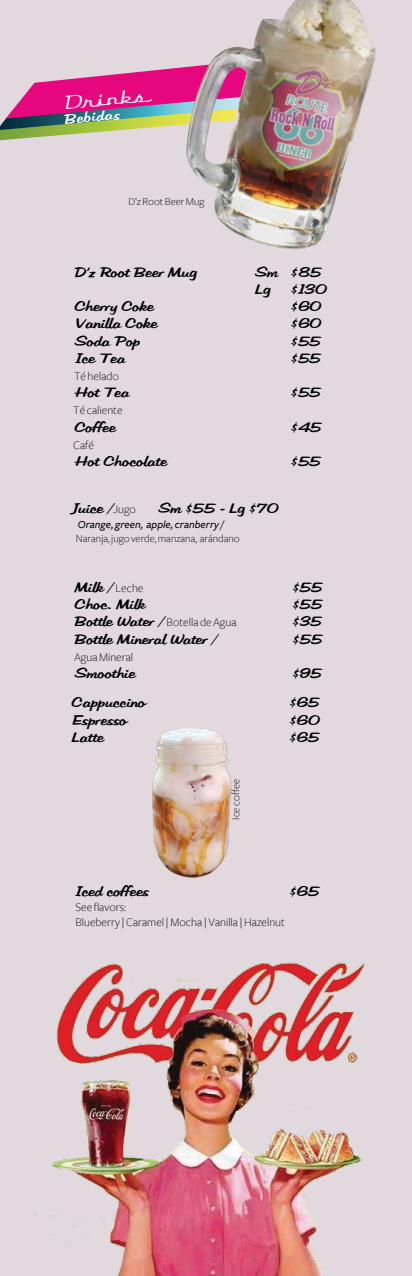
<style>
.page{position:relative;width:412px;height:1276px;background:#fff}
.page>*{position:absolute;margin:0;border:0;box-sizing:border-box;transform-origin:0 0}
.t1{font:20.4px "Rocket Script";color:#fff}
.t2{font:14px/17.2px "HFF Low Sun";color:#010101}
.t3{font:14px "HFF Low Sun";color:#fff}
.t4{font:300 12px/14.4px "Freight Sans";color:#010101}
.t5{font:300 11px "Freight Sans";color:#010101}
.t6{font:italic 500 11px "Freight Sans";color:#010101}
.s1{font-family:"Freight Sans";font-weight:300;font-size:12px}
.s2{font-family:"HFF Low Sun";font-weight:400;font-size:14px}
</style>
<div class="page">
<img style="left:21px;top:956px;width:368px;height:320px">
<svg style="left:0;top:53px;width:185px;height:87px;background:#c4819e"></svg>
<img style="left:138px;top:715px;width:114px;height:182px">
<img style="left:185px;top:0;width:191px;height:249px">
<h1 class="t1" style="left:64px;top:91px;width:84px;rotate:-6deg">Drinks</h1>
<p class="t3" style="left:64px;top:110px;width:57px;rotate:-5deg">Bebidas</p>
<p class="t5" style="left:128px;top:196px;width:77px">D’z Root Beer Mug</p>
<p class="t2" style="left:74px;top:263px;width:123px">D’z Root Beer Mug</p>
<p class="t2" style="left:254px;top:263px;width:68px">Sm $85<br>Lg</p>
<p class="t2" style="left:290px;top:280px;width:38px">$130</p>
<p class="t2" style="left:74px;top:298px;width:80px">Cherry Coke</p>
<p class="t2" style="left:290px;top:298px;width:32px">$60</p>
<p class="t2" style="left:74px;top:315px;width:84px">Vanilla Coke</p>
<p class="t2" style="left:290px;top:315px;width:32px">$60</p>
<p class="t2" style="left:74px;top:332px;width:67px">Soda Pop</p>
<p class="t2" style="left:290px;top:332px;width:31px">$55</p>
<p class="t2" style="left:74px;top:349px;width:52px">Ice Tea</p>
<p class="t2" style="left:290px;top:349px;width:31px">$55</p>
<p class="t4" style="left:74px;top:369px;width:46px">Té helado</p>
<p class="t2" style="left:74px;top:384px;width:56px">Hot Tea</p>
<p class="t2" style="left:290px;top:384px;width:31px">$55</p>
<p class="t4" style="left:73px;top:403px;width:51px">Té caliente</p>
<p class="t2" style="left:74px;top:418px;width:42px">Coffee</p>
<p class="t2" style="left:290px;top:418px;width:32px">$45</p>
<p class="t4" style="left:73px;top:438px;width:22px">Café</p>
<p class="t2" style="left:74px;top:452px;width:93px">Hot Chocolate</p>
<p class="t2" style="left:290px;top:452px;width:31px">$55</p>
<p class="t2" style="left:71px;top:499px;width:66px">Juice / <span class="s1">Jugo</span></p>
<p class="t2" style="left:158px;top:499px;width:122px">Sm $55 - Lg $70</p>
<p class="t6" style="left:78px;top:518px;width:146px">Orange, green, apple, cranberry /</p>
<p class="t5" style="left:76px;top:533px;width:165px">Naranja, jugo verde, manzana, arándano</p>
<p class="t2" style="left:74px;top:578px;width:70px">Milk / <span class="s1">Leche</span></p>
<p class="t2" style="left:292px;top:578px;width:31px">$55</p>
<p class="t2" style="left:74px;top:595px;width:72px">Choc. Milk</p>
<p class="t2" style="left:292px;top:595px;width:31px">$55</p>
<p class="t4" style="left:74px;top:615px;width:163px"><span class="s2">Bottle Water /</span> Botella de Agua</p>
<p class="t2" style="left:292px;top:613px;width:31px">$35</p>
<p class="t2" style="left:74px;top:630px;width:145px">Bottle Mineral Water /</p>
<p class="t2" style="left:292px;top:630px;width:31px">$55</p>
<p class="t4" style="left:74px;top:650px;width:61px">Agua Mineral</p>
<p class="t2" style="left:74px;top:664px;width:62px">Smoothie</p>
<p class="t2" style="left:292px;top:664px;width:31px">$95</p>
<p class="t2" style="left:71px;top:694px;width:75px">Cappuccino</p>
<p class="t2" style="left:289px;top:694px;width:31px">$65</p>
<p class="t2" style="left:71px;top:711px;width:56px">Espresso</p>
<p class="t2" style="left:289px;top:711px;width:32px">$60</p>
<p class="t2" style="left:71px;top:728px;width:33px">Latte</p>
<p class="t2" style="left:289px;top:728px;width:31px">$65</p>
<p class="t5" style="left:229px;top:819px;width:42px;rotate:-90deg">Ice coffee</p>
<p class="t2" style="left:74px;top:883px;width:75px">Iced coffees</p>
<p class="t4" style="left:75px;top:900px;width:211px">See flavors:<br>Blueberry | Caramel | Mocha | Vanilla | Hazelnut</p>
<p class="t2" style="left:289px;top:883px;width:31px">$65</p>
</div>
